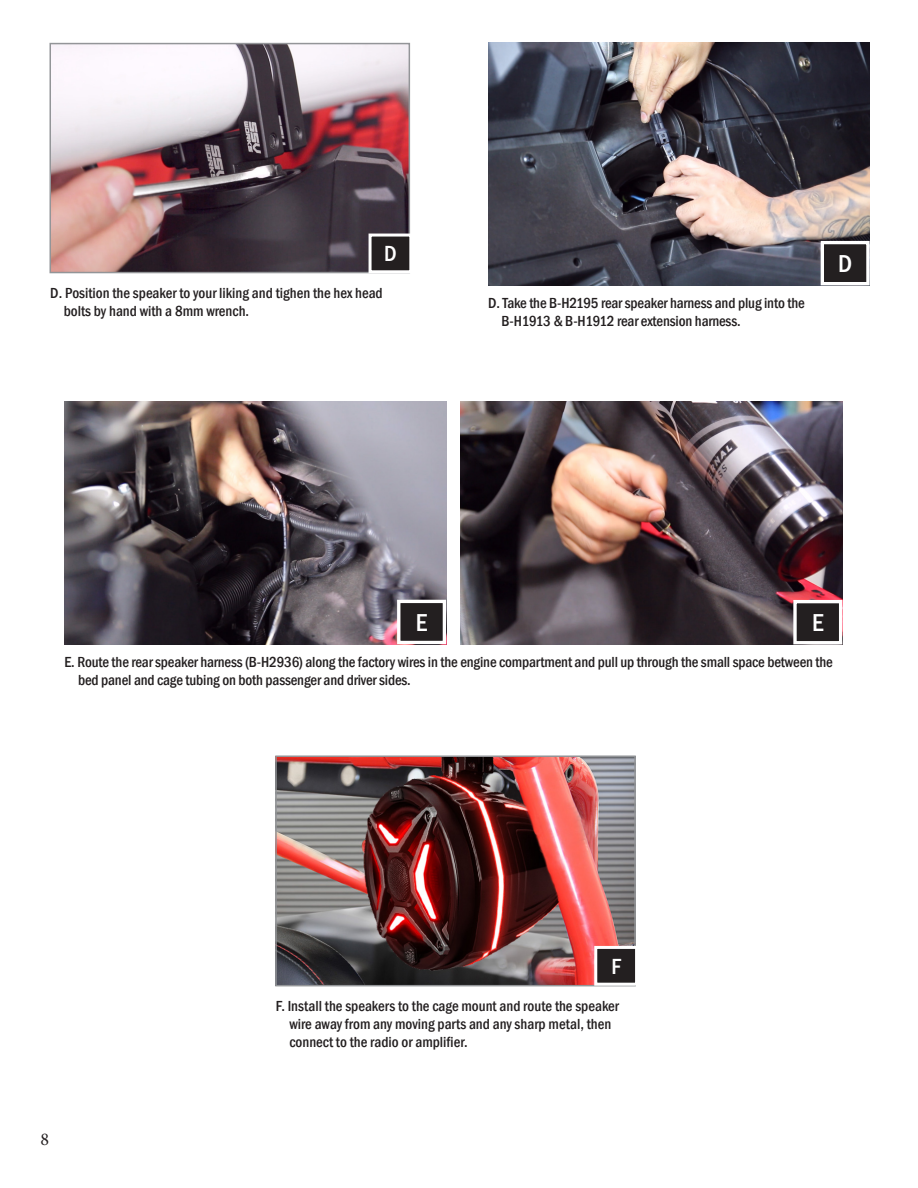
<style>
.page{position:relative;width:918px;height:1188px;background:#fff}
.page>*{position:absolute;margin:0;border:0;box-sizing:border-box;transform-origin:0 0}
.t1{font:500 condensed 25.2px "Franklin Gothic";color:#fff}
.t2{font:500 condensed 22.5px "Franklin Gothic";color:#fff}
.t3{font:18px "Minion Pro";color:#231f20}
.t4{font:500 condensed 15px/18px "Franklin Gothic";letter-spacing:-.01em;color:#231f20}
</style>
<div class="page">
<img style="left:53px;top:46px;width:354px;height:224px">
<div style="left:50px;top:43px;width:360px;height:230px;border:2px solid #939598"></div>
<svg style="left:367px;top:232px;width:44px;height:42px"></svg>
<img style="left:488px;top:42px;width:382px;height:243px">
<img style="left:461px;top:401px;width:381px;height:243px">
<img style="left:65px;top:401px;width:381px;height:243px">
<svg style="left:819px;top:239px;width:51px;height:47px"></svg>
<svg style="left:792px;top:598px;width:51px;height:47px"></svg>
<svg style="left:395px;top:598px;width:52px;height:47px"></svg>
<img style="left:278px;top:758px;width:355px;height:225px">
<div style="left:275px;top:755px;width:361px;height:231px;border:2px solid #939598"></div>
<svg style="left:593px;top:944px;width:43px;height:43px"></svg>
<p class="t2" style="left:384px;top:239px;width:14px">D</p>
<p class="t4" style="left:64px;top:284px;width:321px;text-indent:-14px">D. Position the speaker to your liking and tighen the hex head bolts by hand with a 8mm wrench.</p>
<p class="t4" style="left:502px;top:294px;width:305px;text-indent:-14px">D. Take the B-H2195 rear speaker harness and plug into the<br>B-H1913 &amp; B-H1912 rear extension harness.</p>
<p class="t1" style="left:838px;top:247px;width:16px">D</p>
<p class="t1" style="left:416px;top:606px;width:13px">E</p>
<p class="t1" style="left:812px;top:606px;width:13px">E</p>
<p class="t4" style="left:78px;top:653px;width:756px;text-indent:-14px">E. Route the rear speaker harness (B-H2936) along the factory wires in the engine compartment and pull up through the small space between the bed panel and cage tubing on both passenger and driver sides.</p>
<p class="t2" style="left:611px;top:951px;width:11px">F</p>
<p class="t3" style="left:41px;top:1127px;width:10px">8</p>
<p class="t4" style="left:289px;top:997px;width:331px;text-indent:-14px">F. Install the speakers to the cage mount and route the speaker wire away from any moving parts and any sharp metal, then connect to the radio or amplifier.</p>
</div>
